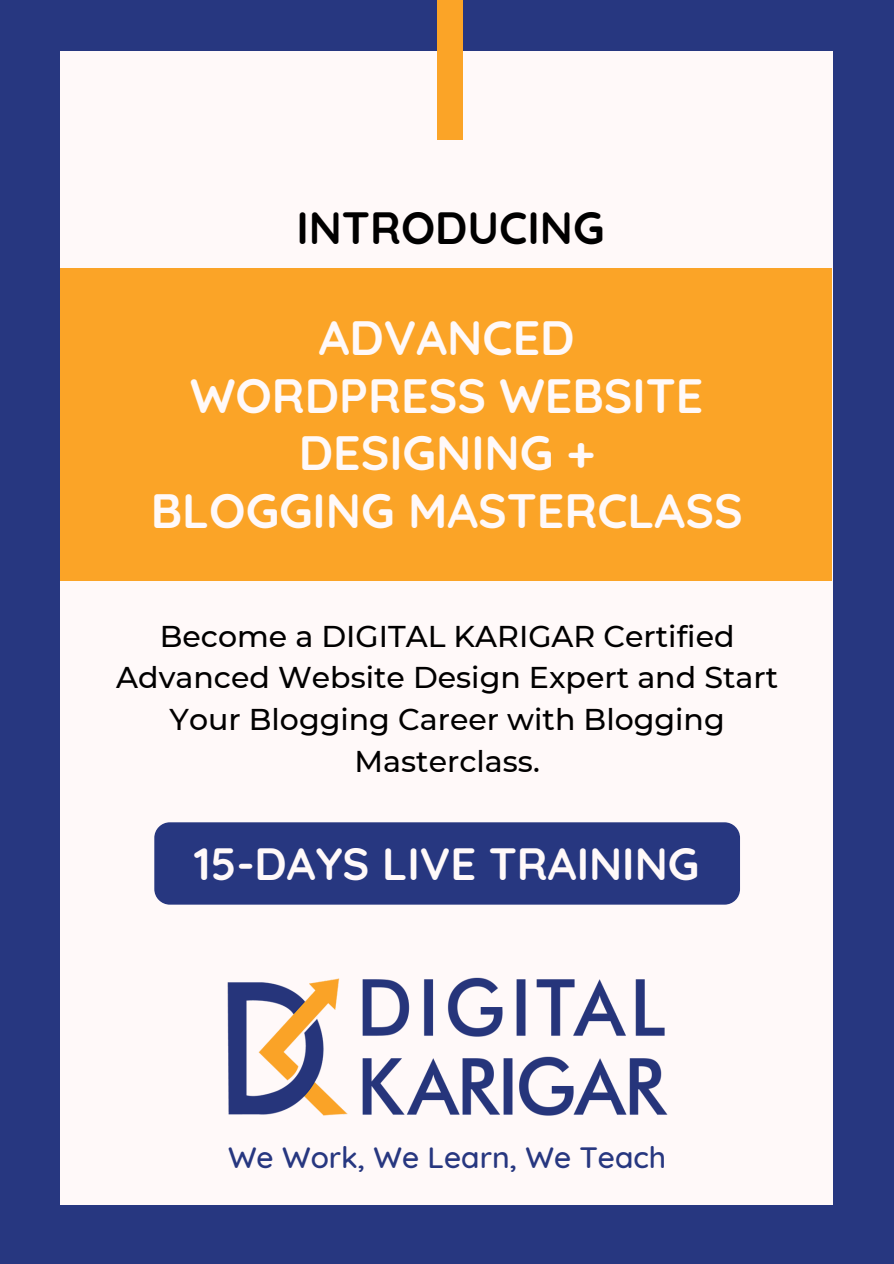
<style>
.page{position:relative;width:894px;height:1264px;background:#fff}
.page>*{position:absolute;margin:0;border:0;box-sizing:border-box;transform-origin:0 0}
.t1{font:700 48px/57.4px "Quicksand";color:#fff9f9;text-align:center}
.t2{font:700 45px "Quicksand";color:#fff9f9}
.t3{font:700 45px "Quicksand";color:#000}
.t4{font:500 30px/41.7px "Montserrat";color:#000;text-align:center}
.t5{font:500 30px "Quicksand";color:#273780}
</style>
<div class="page">
<div style="left:0;top:0;width:893px;height:1263px;background:#273780"></div>
<div style="left:61px;top:51px;width:771px;height:1153px;background:#fff9f9"></div>
<div style="left:437px;top:0;width:25px;height:140px;background:#fba427"></div>
<img style="left:227px;top:977px;width:441px;height:139px">
<div style="left:61px;top:268px;width:770px;height:312px;background:#fba427"></div>
<div style="left:154px;top:822px;width:585px;height:82px;background:#273780;border-radius:15px"></div>
<p class="t3" style="left:296px;top:199px;width:309px">INTRODUCING</p>
<p class="t1" style="left:319px;top:308px;width:257px">ADVANCED</p>
<p class="t1" style="left:190px;top:366px;width:514px">WORDPRESS WEBSITE<br>DESIGNING +</p>
<p class="t1" style="left:151px;top:481px;width:593px">BLOGGING MASTERCLASS</p>
<p class="t4" style="left:116px;top:615px;width:663px">Become a DIGITAL KARIGAR Certified<br>Advanced Website Design Expert and Start<br>Your Blogging Career with Blogging<br>Masterclass.</p>
<p class="t2" style="left:194px;top:835px;width:506px">15-DAYS LIVE TRAINING</p>
<p class="t5" style="left:228px;top:1138px;width:439px">We Work, We Learn, We Teach</p>
</div>
